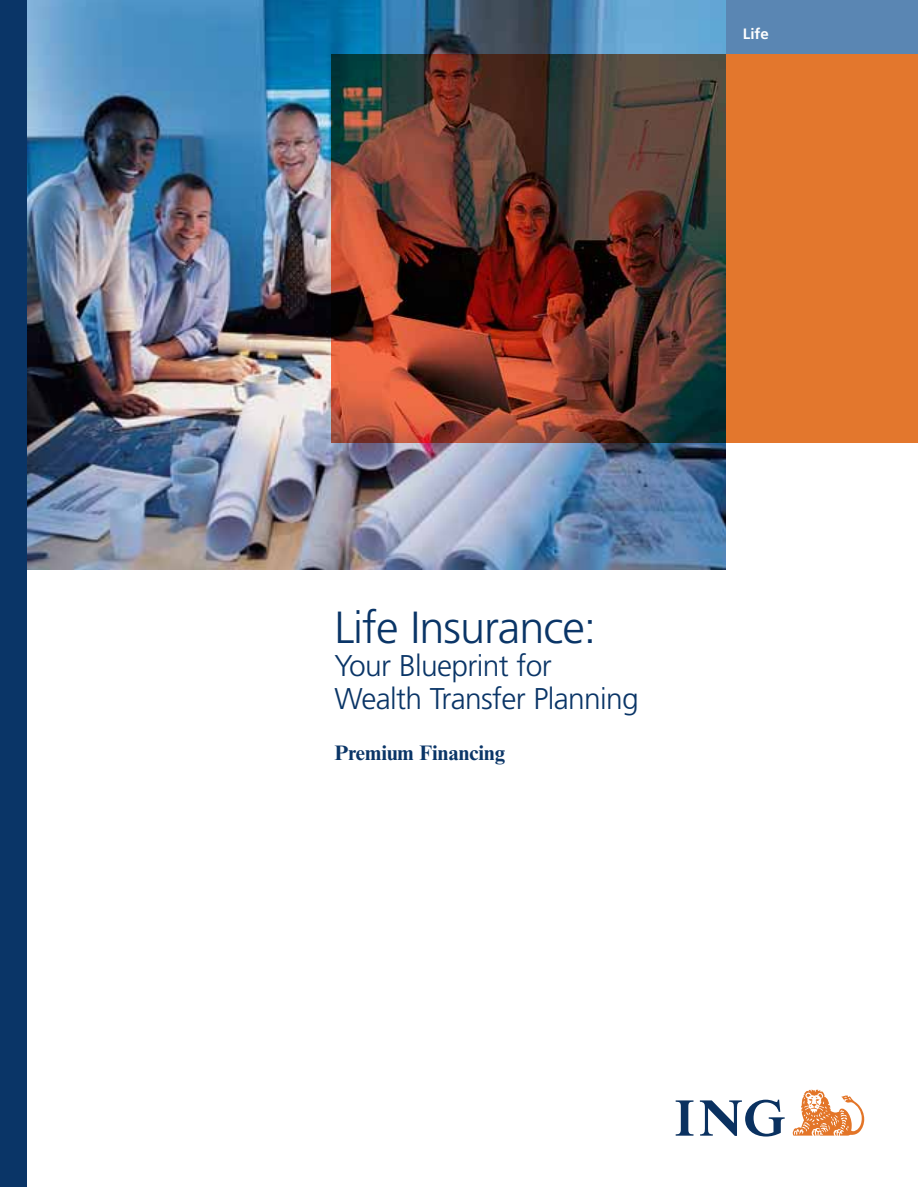
<style>
.page{position:relative;width:918px;height:1188px;background:#fff}
.page>*{position:absolute;margin:0;border:0;box-sizing:border-box;transform-origin:0 0}
.t1{font:300 45px "Frutiger LT Std";letter-spacing:-.02em;color:#0a3567}
.t2{font:300 30px/33px "Frutiger LT Std";letter-spacing:-.02em;color:#0a3567}
.t3{font:700 21px "Times New Roman MT Std";color:#0a3567}
.t4{font:700 15px "Frutiger LT Std";color:#fff}
</style>
<div class="page">
<div style="left:726px;top:0;width:192px;height:54px;background:#5a86b3"></div>
<svg style="left:676px;top:1100px;width:109px;height:37px"></svg>
<svg style="left:793px;top:1090px;width:71px;height:46px"></svg>
<div style="left:0;top:0;width:27px;height:1187px;background:#0a3567"></div>
<div style="left:726px;top:54px;width:192px;height:388px;background:#e3772d"></div>
<img style="left:27px;top:0;width:699px;height:570px">
<img style="left:332px;top:54px;width:394px;height:388px">
<p class="t4" style="left:743px;top:28px;width:27px">Life</p>
<h1 class="t1" style="left:334px;top:609px;width:264px">Life Insurance:</h1>
<p class="t2" style="left:334px;top:651px;width:306px">Your Blueprint for<br>Wealth Transfer Planning</p>
<p class="t3" style="left:334px;top:745px;width:172px">Premium Financing</p>
</div>
